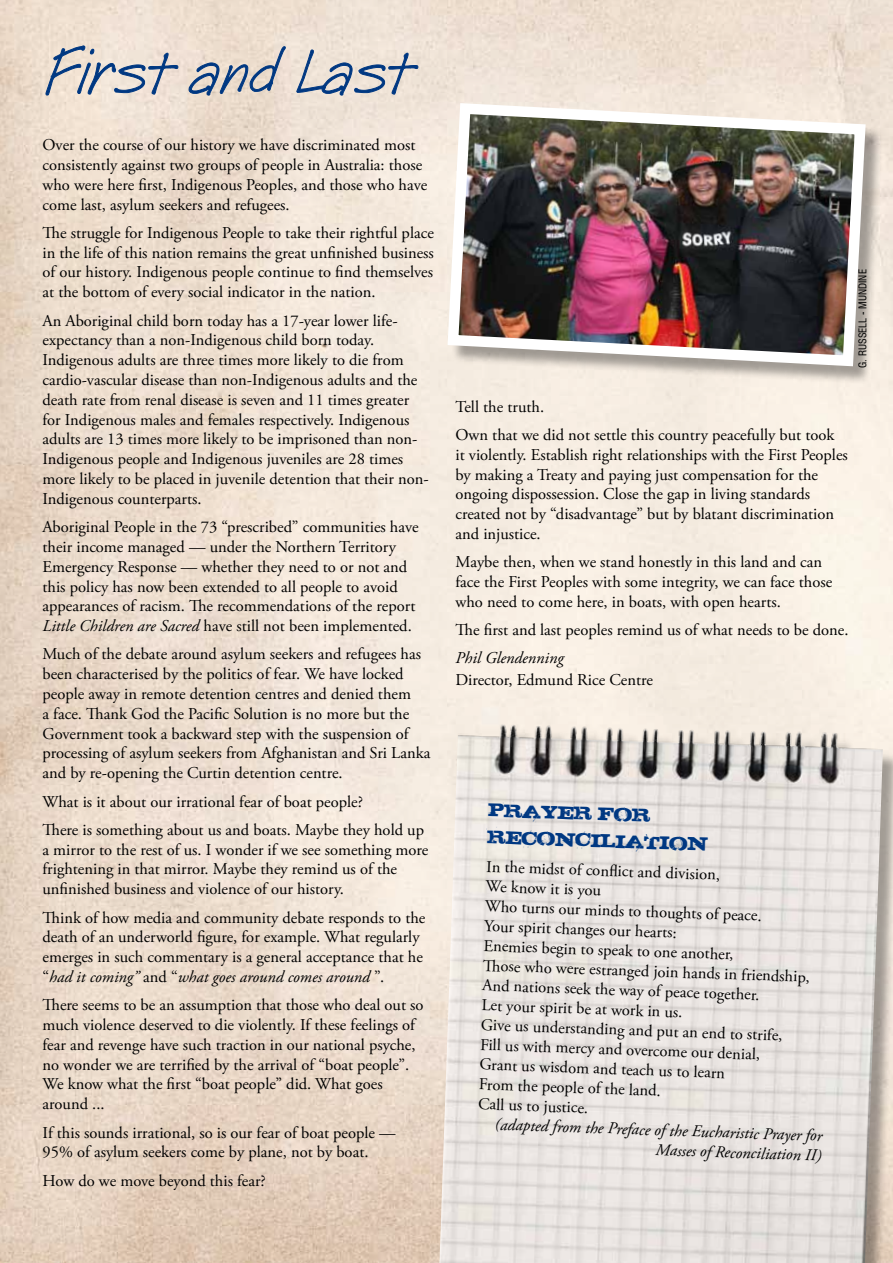
<style>
.page{position:relative;width:893px;height:1263px;background:#fff}
.page>*{position:absolute;margin:0;border:0;box-sizing:border-box;transform-origin:0 0}
.t1{font:82.5px "Post Note";color:#003882}
.t2{font:22.5px/27px "STEAK";color:#003882}
.t3{font:16.5px/19.8px "Adobe Garamond Pro";color:#000}
.t4{font:italic 16.5px/19.8px "Adobe Garamond Pro";color:#000;text-align:right}
.t5{font:condensed 10.5px "Swiss 721 BT";color:#000}
.s1{font-style:italic}
</style>
<div class="page">
<img style="left:0;top:0;width:893px;height:1263px">
<div style="left:441px;top:727px;width:452px;height:536px;background:#000;opacity:.35"></div>
<img style="left:439px;top:720px;width:444px;height:543px">
<svg style="left:45px;top:45px;width:134px;height:53px;background:#d7d0cc"></svg>
<svg style="left:188px;top:46px;width:98px;height:50px;background:#cfc8c4"></svg>
<svg style="left:296px;top:49px;width:123px;height:47px;background:#d2cecc"></svg>
<div style="left:450px;top:105px;width:433px;height:279px;background:#000;opacity:.35"></div>
<img style="left:442px;top:98px;width:429px;height:274px">
<h1 class="t1" style="left:43px;top:34px;width:368px">First and Last</h1>
<p class="t3" style="left:43px;top:136px;width:386px">Over the course of our history we have discriminated most consistently against two groups of people in Australia: those who were here first, Indigenous Peoples, and those who have come last, asylum seekers and refugees.</p>
<p class="t3" style="left:43px;top:223px;width:393px;text-align:justify">The struggle for Indigenous People to take their rightful place in the life of this nation remains the great unfinished business of our history. Indigenous people continue to find themselves at the bottom of every social indicator in the nation.</p>
<p class="t3" style="left:43px;top:311px;width:388px">An Aboriginal child born today has a 17-year lower life&shy;expectancy than a non-Indigenous child born today.<br>Indigenous adults are three times more likely to die from cardio-vascular disease than non-Indigenous adults and the death rate from renal disease is seven and 11 times greater for Indigenous males and females respectively. Indigenous adults are 13 times more likely to be imprisoned than non-Indigenous people and Indigenous juveniles are 28 times more likely to be placed in juvenile detention that their non-Indigenous counterparts.</p>
<p class="t3" style="left:43px;top:517px;width:378px">Aboriginal People in the 73 “prescribed” communities have their income managed — under the Northern Territory Emergency Response — whether they need to or not and this policy has now been extended to all people to avoid appearances of racism. The recommendations of the report <span class="s1">Little Children are Sacred</span> have still not been implemented.</p>
<p class="t3" style="left:43px;top:645px;width:389px">Much of the debate around asylum seekers and refugees has been characterised by the politics of fear. We have locked people away in remote detention centres and denied them<br>a face. Thank God the Pacific Solution is no more but the Government took a backward step with the suspension of processing of asylum seekers from Afghanistan and Sri Lanka and by re-opening the Curtin detention centre.</p>
<p class="t3" style="left:43px;top:788px;width:383px;line-height:28.3px">What is it about our irrational fear of boat people?<br>There is something about us and boats. Maybe they hold up</p>
<p class="t3" style="left:43px;top:840px;width:387px">a mirror to the rest of us. I wonder if we see something more frightening in that mirror. Maybe they remind us of the unfinished business and violence of our history.</p>
<p class="t3" style="left:43px;top:908px;width:384px">Think of how media and community debate responds to the death of an underworld figure, for example. What regularly emerges in such commentary is a general acceptance that he “<span class="s1">had it coming”</span> and “<span class="s1">what goes around comes around</span> ”.</p>
<p class="t3" style="left:43px;top:996px;width:383px">There seems to be an assumption that those who deal out so much violence deserved to die violently. If these feelings of fear and revenge have such traction in our national psyche, no wonder we are terrified by the arrival of “boat people”.<br>We know what the first “boat people” did. What goes around ...</p>
<p class="t3" style="left:43px;top:1123px;width:355px">If this sounds irrational, so is our fear of boat people —<br>95% of asylum seekers come by plane, not by boat.</p>
<p class="t3" style="left:43px;top:1171px;width:225px">How do we move beyond this fear?</p>
<p class="t5" style="left:856px;top:368px;width:100px;rotate:-90deg">G. RUSSELL - MUNDINE</p>
<p class="t3" style="left:455px;top:393px;width:380px;line-height:28.3px">Tell the truth.<br>Own that we did not settle this country peacefully but took</p>
<p class="t3" style="left:455px;top:445px;width:394px">it violently. Establish right relationships with the First Peoples by making a Treaty and paying just compensation for the ongoing dispossession. Close the gap in living standards created not by “disadvantage” but by blatant discrimination and injustice.</p>
<p class="t3" style="left:455px;top:553px;width:378px">Maybe then, when we stand honestly in this land and can face the First Peoples with some integrity, we can face those who need to come here, in boats, with open hearts.</p>
<p class="t3" style="left:455px;top:621px;width:395px">The first and last peoples remind us of what needs to be done.</p>
<p class="t4" style="left:455px;top:649px;width:110px">Phil Glendenning</p>
<p class="t3" style="left:455px;top:670px;width:199px">Director, Edmund Rice Centre</p>
<h2 class="t2" style="left:489px;top:796px;width:31px;rotate:2deg">Prayer</h2>
<h2 class="t2" style="left:489px;top:796px;width:140px;text-indent:110px;rotate:2deg">for<br>Re con ciliation</h2>
<p class="t3" style="left:487px;top:857px;width:328px;rotate:2deg">In the midst of confl ict and division,<br>We know it is you<br>Who turns our minds to thoughts of peace.<br>Your spirit changes our hearts:<br>Enemies begin to speak to one another,<br>Th ose who were estranged join hands in friendship, And nations seek the way of peace together.<br>Let your spirit be at work in us.<br>Give us understanding and put an end to strife,<br>Fill us with mercy and overcome our denial,<br>Grant us wisdom and teach us to learn<br>From the people of the land.<br>Call us to justice.</p>
<p class="t4" style="left:495px;top:1115px;width:329px;rotate:2deg">(adapted from the Preface of the Eucharistic Prayer for<br>Masses of Reconciliation II)</p>
</div>
